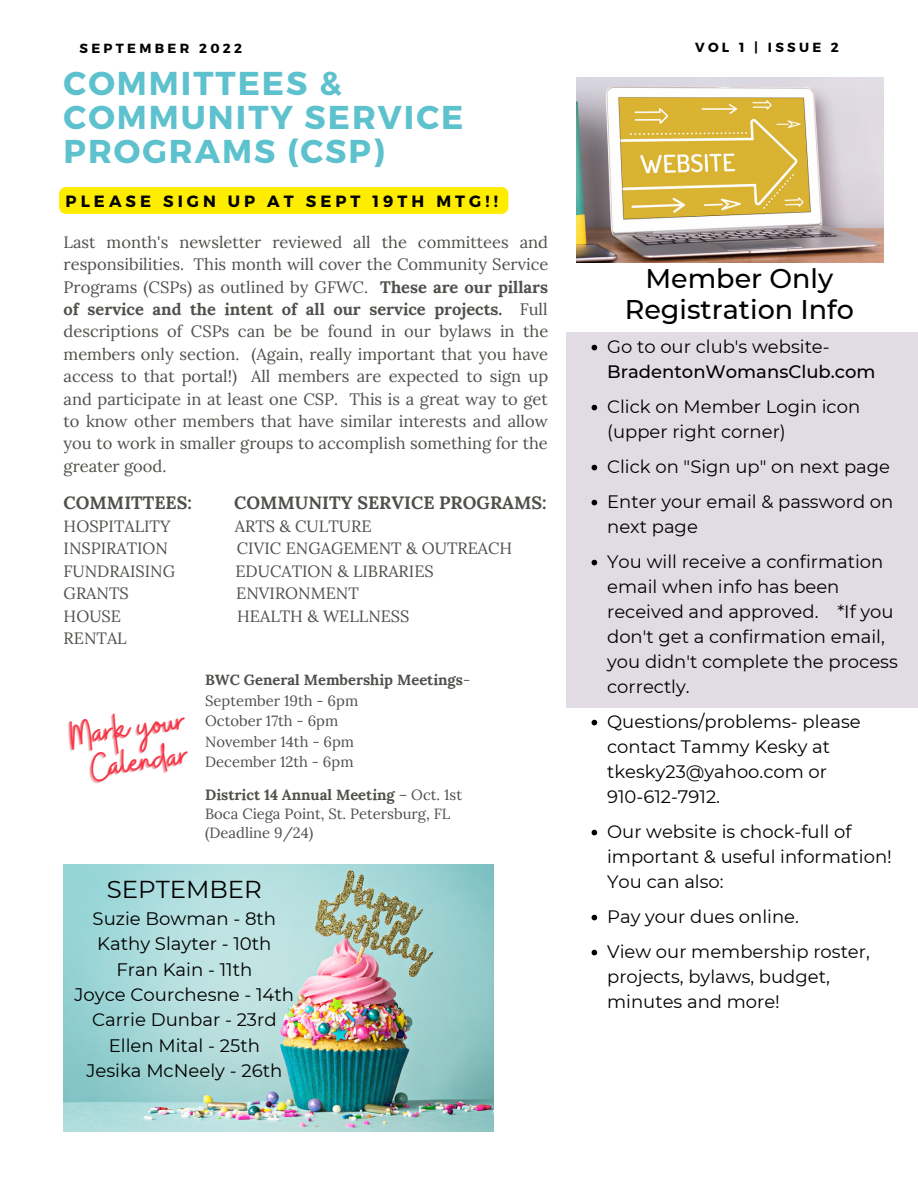
<style>
.page{position:relative;width:918px;height:1188px;background:#fff}
.page>*{position:absolute;margin:0;border:0;box-sizing:border-box;transform-origin:0 0}
.t1{font:39.9px/34.8px "Buffalo";color:#fa3343;text-align:center}
.t2{font:700 33px/33.9px "Montserrat";letter-spacing:.06em;color:#5ec1ce}
.t3{font:500 27px/30.6px "Montserrat";color:#000;text-align:center}
.t4{font:24.45px "Montserrat";color:#000}
.t5{font:18.15px/25.3px "Montserrat";color:#000;text-align:center}
.t6{font:18px/25px "Montserrat";color:#000}
.t7{font:500 18px "Montserrat";color:#000}
.t8{font:700 17.85px "Lora";color:#4f4f4b}
.t9{font:16.5px/22.4px "Lora";color:#4f4f4b;text-align:justify}
.t10{font:16.35px "Lora";color:#4f4f4b}
.t11{font:700 16.35px "Montserrat";letter-spacing:.25em;color:#000}
.t12{font:14.85px/20.5px "Lora";color:#4f4f4b}
.t13{font:700 13.2px "Montserrat";letter-spacing:.25em;color:#000}
.s1{font-weight:700}
</style>
<div class="page">
<img style="left:64px;top:864px;width:430px;height:267px">
<img style="left:577px;top:78px;width:307px;height:66px">
<svg style="left:379px;top:144px;width:539px;height:751px"></svg>
<svg style="left:59px;top:187px;width:449px;height:27px"></svg>
<svg style="left:592px;top:345px;width:5px;height:5px"></svg>
<svg style="left:592px;top:405px;width:5px;height:5px"></svg>
<svg style="left:592px;top:465px;width:5px;height:5px"></svg>
<svg style="left:592px;top:500px;width:5px;height:5px"></svg>
<svg style="left:592px;top:560px;width:5px;height:5px"></svg>
<svg style="left:592px;top:720px;width:5px;height:5px"></svg>
<svg style="left:592px;top:830px;width:5px;height:5px"></svg>
<svg style="left:592px;top:915px;width:5px;height:5px"></svg>
<svg style="left:592px;top:950px;width:5px;height:5px"></svg>
<p class="t13" style="left:80px;top:40px;width:164px">SEPTEMBER 2022</p>
<p class="t13" style="left:695px;top:39px;width:145px">VOL 1 | ISSUE 2</p>
<h2 class="t2" style="left:64px;top:65px;width:401px">COMMITTEES &amp;<br>COMMUNITY SERVICE<br>PROGRAMS (CSP)</h2>
<p class="t11" style="left:66px;top:191px;width:434px">PLEASE SIGN UP AT SEPT 19TH MTG!!</p>
<p class="t9" style="left:64px;top:231px;width:486px">Last month's newsletter reviewed all the committees and responsibilities. This month will cover the Community Service Programs (CSPs) as outlined by GFWC. <span class="s1">These are our pillars of service and the intent of all our service projects.</span> Full descriptions of CSPs can be be found in our bylaws in the members only section. (Again, really important that you have access to that portal!) All members are expected to sign up and participate in at least one CSP. This is a great way to get to know other members that have similar interests and allow you to work in smaller groups to accomplish something for the greater good.</p>
<p class="t8" style="left:64px;top:491px;width:130px">COMMITTEES:</p>
<p class="t8" style="left:234px;top:491px;width:314px">COMMUNITY SERVICE PROGRAMS:</p>
<p class="t10" style="left:64px;top:516px;width:108px">HOSPITALITY</p>
<p class="t10" style="left:235px;top:516px;width:138px">ARTS &amp; CULTURE</p>
<p class="t10" style="left:64px;top:538px;width:106px">INSPIRATION</p>
<p class="t10" style="left:237px;top:538px;width:277px">CIVIC ENGAGEMENT &amp; OUTREACH</p>
<p class="t10" style="left:64px;top:560px;width:113px">FUNDRAISING</p>
<p class="t10" style="left:235px;top:560px;width:200px">EDUCATION &amp; LIBRARIES</p>
<p class="t10" style="left:64px;top:583px;width:67px">GRANTS</p>
<p class="t10" style="left:236px;top:583px;width:124px">ENVIRONMENT</p>
<p class="t10" style="left:64px;top:605px;width:59px">HOUSE</p>
<p class="t10" style="left:237px;top:605px;width:174px">HEALTH &amp; WELLNESS</p>
<p class="t10" style="left:64px;top:628px;width:65px">RENTAL</p>
<h1 class="t1" style="left:68px;top:720px;width:118px;rotate:-8deg">Mark your<br>Calendar</h1>
<p class="t12" style="left:205px;top:669px;width:267px"><span class="s1">BWC General Membership Meetings</span>-<br>September 19th - 6pm<br>October 17th - 6pm<br>November 14th - 6pm<br>December 12th - 6pm</p>
<p class="t12" style="left:205px;top:785px;width:258px;line-height:18.9px"><span class="s1">District 14 Annual Meeting</span> – Oct. 1st<br>Boca Ciega Point, St. Petersburg, FL (Deadline 9/24)</p>
<h3 class="t4" style="left:107px;top:875px;width:157px">SEPTEMBER</h3>
<p class="t5" style="left:75px;top:906px;width:221px">Suzie Bowman - 8th<br>Kathy Slayter - 10th<br>Fran Kain - 11th<br>Joyce Courchesne - 14th<br>Carrie Dunbar - 23rd<br>Ellen Mital - 25th<br>Jesika McNeely - 26th</p>
<h3 class="t3" style="left:625px;top:263px;width:231px">Member Only<br>Registration Info</h3>
<p class="t6" style="left:607px;top:334px;width:224px">Go to our club's website-</p>
<p class="t7" style="left:607px;top:360px;width:270px">BradentonWomansClub.com</p>
<p class="t6" style="left:607px;top:394px;width:255px">Click on Member Login icon (upper right corner)</p>
<p class="t6" style="left:607px;top:449px;width:288px;line-height:35px">Click on "Sign up" on next page<br>Enter your email &amp; password on</p>
<p class="t6" style="left:607px;top:509px;width:278px;line-height:35px">next page<br>You will receive a confirmation</p>
<p class="t6" style="left:607px;top:574px;width:292px">email when info has been received and approved. *If you don't get a confirmation email, you didn't complete the process correctly.</p>
<p class="t6" style="left:607px;top:709px;width:255px">Questions/problems- please contact Tammy Kesky at tkesky23@yahoo.com or<br>910-612-7912.</p>
<p class="t6" style="left:607px;top:819px;width:286px">Our website is chock-full of important &amp; useful information!<br>You can also:</p>
<p class="t6" style="left:607px;top:899px;width:264px;line-height:35px">Pay your dues online.<br>View our membership roster,</p>
<p class="t6" style="left:607px;top:964px;width:224px">projects, bylaws, budget, minutes and more!</p>
</div>
